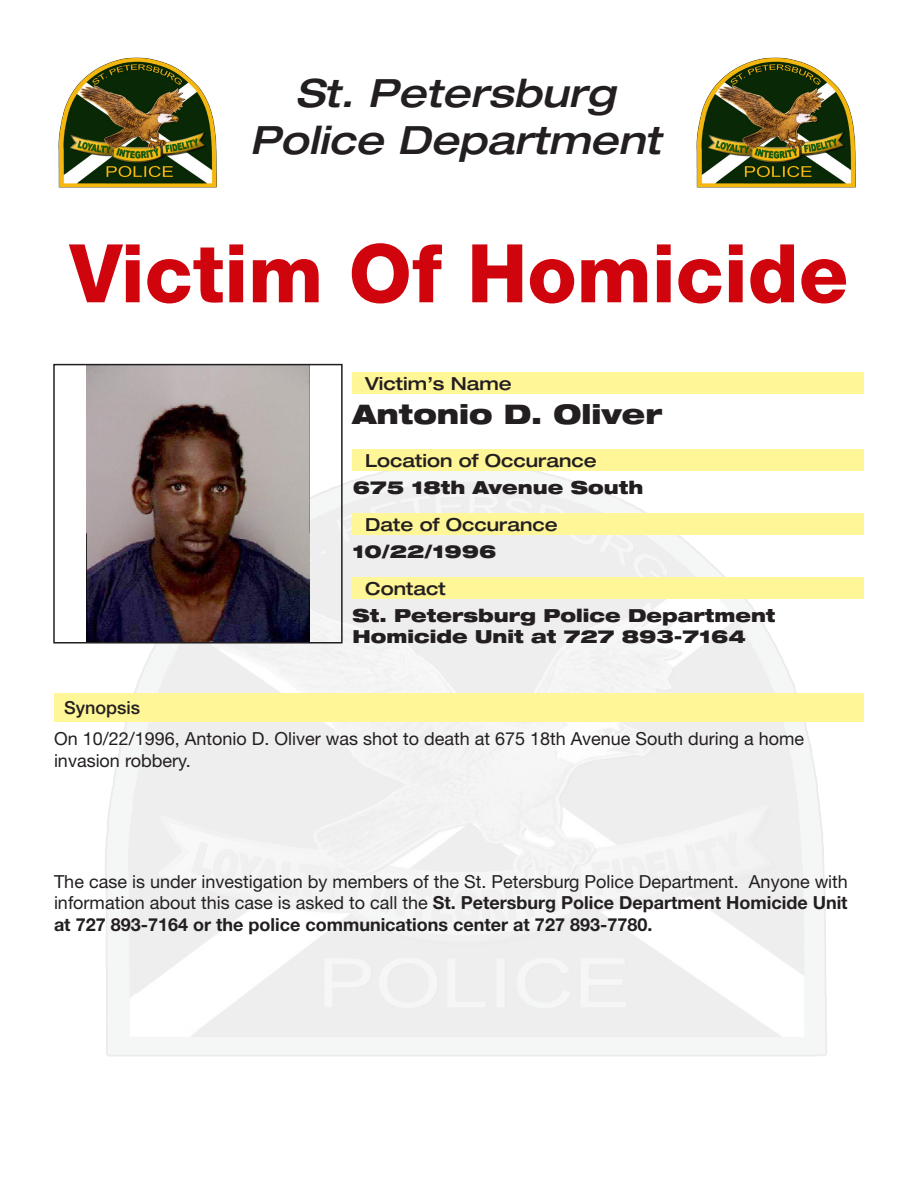
<style>
.page{position:relative;width:918px;height:1188px;background:#fff}
.page>*{position:absolute;margin:0;border:0;box-sizing:border-box;transform-origin:0 0}
.t1{font:800 81px "Helvetica Neue";color:#d0040d}
.t2{font:italic 500 expanded 39px/46.8px "Helvetica Neue";color:#231f20;text-align:center}
.vic_name{font:900 expanded 27px "Helvetica Neue";color:#231f20}
.t3{font:18px/21.6px "Helvetica Neue";color:#231f20}
.address{font:900 expanded 18px/21.6px "Helvetica Neue";color:#231f20}
.t4{font:500 expanded 18px "Helvetica Neue";color:#231f20}
.t5{font:500 18px "Helvetica Neue";color:#231f20}
.s1{font-weight:700}
</style>
<div class="page">
<img style="left:85px;top:447px;width:764px;height:609px">
<img style="left:87px;top:367px;width:222px;height:274px">
<div style="left:53px;top:364px;width:290px;height:280px;border:2px solid #231f20"></div>
<div style="left:54px;top:693px;width:810px;height:28px;background:#fff698"></div>
<div style="left:352px;top:577px;width:512px;height:21px;background:#fff698"></div>
<div style="left:352px;top:513px;width:512px;height:22px;background:#fff698"></div>
<div style="left:352px;top:372px;width:512px;height:22px;background:#fff698"></div>
<div style="left:352px;top:450px;width:512px;height:21px;background:#fff698"></div>
<img style="left:58px;top:57px;width:159px;height:131px">
<img style="left:696px;top:57px;width:160px;height:131px">
<p class="t2" style="left:250px;top:69px;width:412px">St. Petersburg<br>Police Department</p>
<p class="t1" style="left:70px;top:225px;width:780px">Victim Of Homicide</p>
<p class="t4" style="left:365px;top:372px;width:148px">Victim’s Name</p>
<p class="vic_name" style="left:352px;top:397px;width:311px">Antonio D. Oliver</p>
<p class="t4" style="left:365px;top:450px;width:233px">Location of Occurance</p>
<p class="address" style="left:353px;top:476px;width:292px">675 18th Avenue South</p>
<p class="t4" style="left:365px;top:513px;width:194px">Date of Occurance</p>
<p class="address" style="left:352px;top:540px;width:146px">10/22/1996</p>
<p class="t4" style="left:365px;top:577px;width:82px">Contact</p>
<p class="t5" style="left:64px;top:697px;width:78px">Synopsis</p>
<p class="address" style="left:352px;top:604px;width:425px">St. Petersburg Police Department<br>Homicide Unit at 727 893-7164</p>
<p class="t3" style="left:54px;top:728px;width:752px">On 10/22/1996, Antonio D. Oliver was shot to death at 675 18th Avenue South during a home invasion robbery.</p>
<p class="t3" style="left:54px;top:870px;width:795px;text-align:justify">The case is under investigation by members of the St. Petersburg Police Department. Anyone with information about this case is asked to call the <span class="s1">St. Petersburg Police Department Homicide Unit at 727 893-7164 or the police communications center at 727 893-7780.</span></p>
</div>
